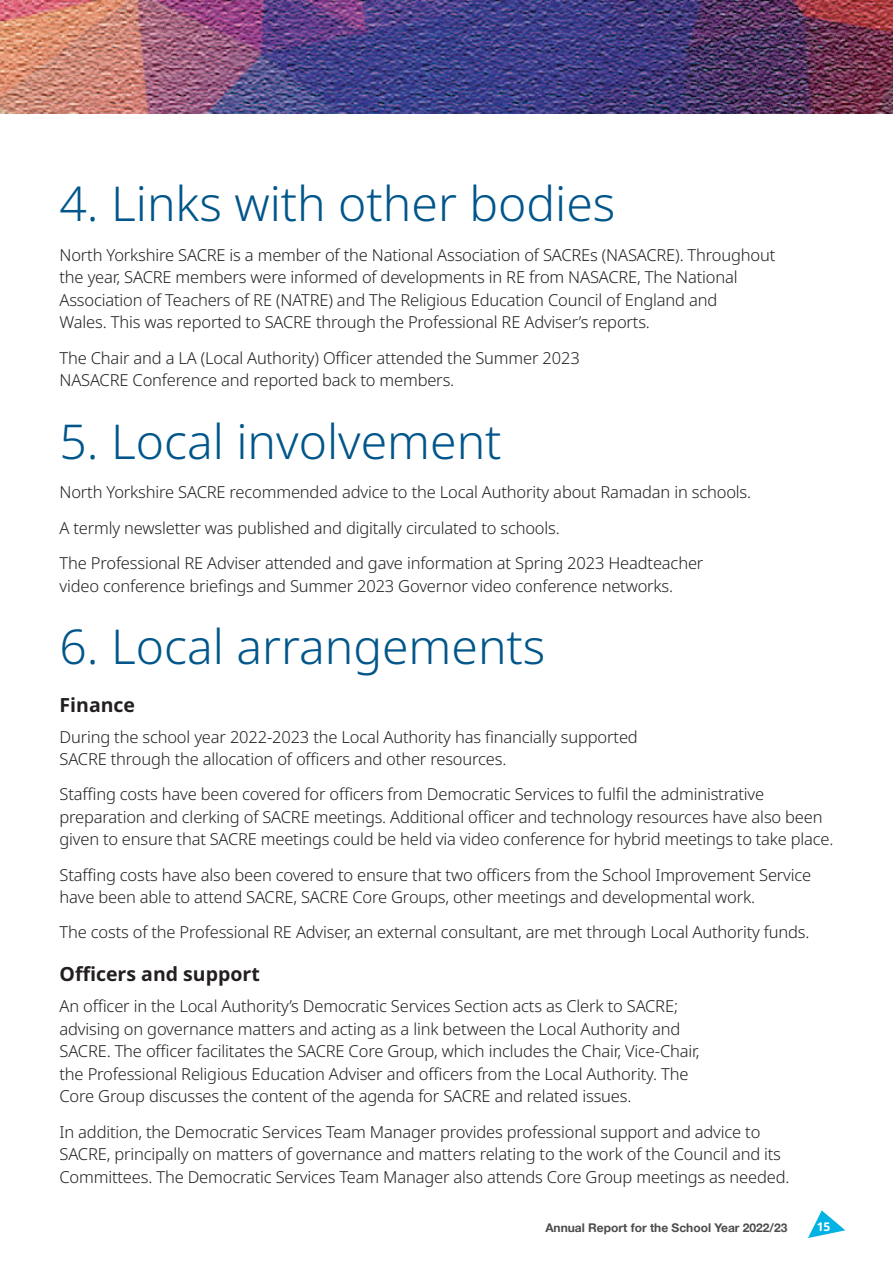
<style>
.page{position:relative;width:893px;height:1263px;background:#fff}
.page>*{position:absolute;margin:0;border:0;box-sizing:border-box;transform-origin:0 0}
.Title_-_section_heading{font:300 48px "Noto Sans";color:#00568a}
.Sub_heading{font:700 19.5px "Noto Sans";color:#231f20}
.Body{font:300 16.5px/22.5px "Noto Sans";letter-spacing:-.01em;color:#231f20}
.t1{font:700 12px "Helvetica Neue";color:#4b4c4d}
.t2{font:700 12px "Noto Sans";color:#fff}
</style>
<div class="page">
<svg style="left:808px;top:1210px;width:37px;height:28px"></svg>
<img style="left:0;top:0;width:893px;height:114px">
<h1 class="Title_-_section_heading" style="left:60px;top:177px;width:557px">4. Links with other bodies</h1>
<p class="Body" style="left:60px;top:244px;width:717px">North Yorkshire SACRE is a member of the National Association of SACREs (NASACRE). Throughout the year, SACRE members were informed of developments in RE from NASACRE, The National Association of Teachers of RE (NATRE) and The Religious Education Council of England and<br>Wales. This was reported to SACRE through the Professional RE Adviser’s reports.</p>
<p class="Body" style="left:60px;top:347px;width:522px">The Chair and a LA (Local Authority) Officer attended the Summer 2023<br>NASACRE Conference and reported back to members.</p>
<h1 class="Title_-_section_heading" style="left:60px;top:414px;width:444px">5. Local involvement</h1>
<p class="Body" style="left:60px;top:481px;width:693px">North Yorkshire SACRE recommended advice to the Local Authority about Ramadan in schools.</p>
<p class="Body" style="left:60px;top:517px;width:502px">A termly newsletter was published and digitally circulated to schools.</p>
<p class="Body" style="left:60px;top:552px;width:645px">The Professional RE Adviser attended and gave information at Spring 2023 Headteacher video conference briefings and Summer 2023 Governor video conference networks.</p>
<h1 class="Title_-_section_heading" style="left:60px;top:620px;width:487px">6. Local arrangements</h1>
<p class="Sub_heading" style="left:60px;top:693px;width:77px">Finance</p>
<p class="Body" style="left:60px;top:726px;width:580px">During the school year 2022-2023 the Local Authority has financially supported<br>SACRE through the allocation of officers and other resources.</p>
<p class="Body" style="left:60px;top:783px;width:775px">Staffing costs have been covered for officers from Democratic Services to fulfil the administrative preparation and clerking of SACRE meetings. Additional officer and technology resources have also been given to ensure that SACRE meetings could be held via video conference for hybrid meetings to take place.</p>
<p class="Body" style="left:60px;top:864px;width:753px">Staffing costs have also been covered to ensure that two officers from the School Improvement Service have been able to attend SACRE, SACRE Core Groups, other meetings and developmental work.</p>
<p class="Body" style="left:60px;top:921px;width:751px">The costs of the Professional RE Adviser, an external consultant, are met through Local Authority funds.</p>
<p class="Sub_heading" style="left:60px;top:963px;width:202px">Officers and support</p>
<p class="Body" style="left:60px;top:995px;width:642px">An officer in the Local Authority’s Democratic Services Section acts as Clerk to SACRE; advising on governance matters and acting as a link between the Local Authority and SACRE. The officer facilitates the SACRE Core Group, which includes the Chair, Vice-Chair, the Professional Religious Education Adviser and officers from the Local Authority. The Core Group discusses the content of the agenda for SACRE and related issues.</p>
<p class="Body" style="left:60px;top:1121px;width:731px">In addition, the Democratic Services Team Manager provides professional support and advice to<br>SACRE, principally on matters of governance and matters relating to the work of the Council and its<br>Committees. The Democratic Services Team Manager also attends Core Group meetings as needed.</p>
<p class="t1" style="left:545px;top:1218px;width:244px">Annual Report for the School Year 2022/23</p>
<p class="t2" style="left:817px;top:1219px;width:15px">15</p>
</div>
